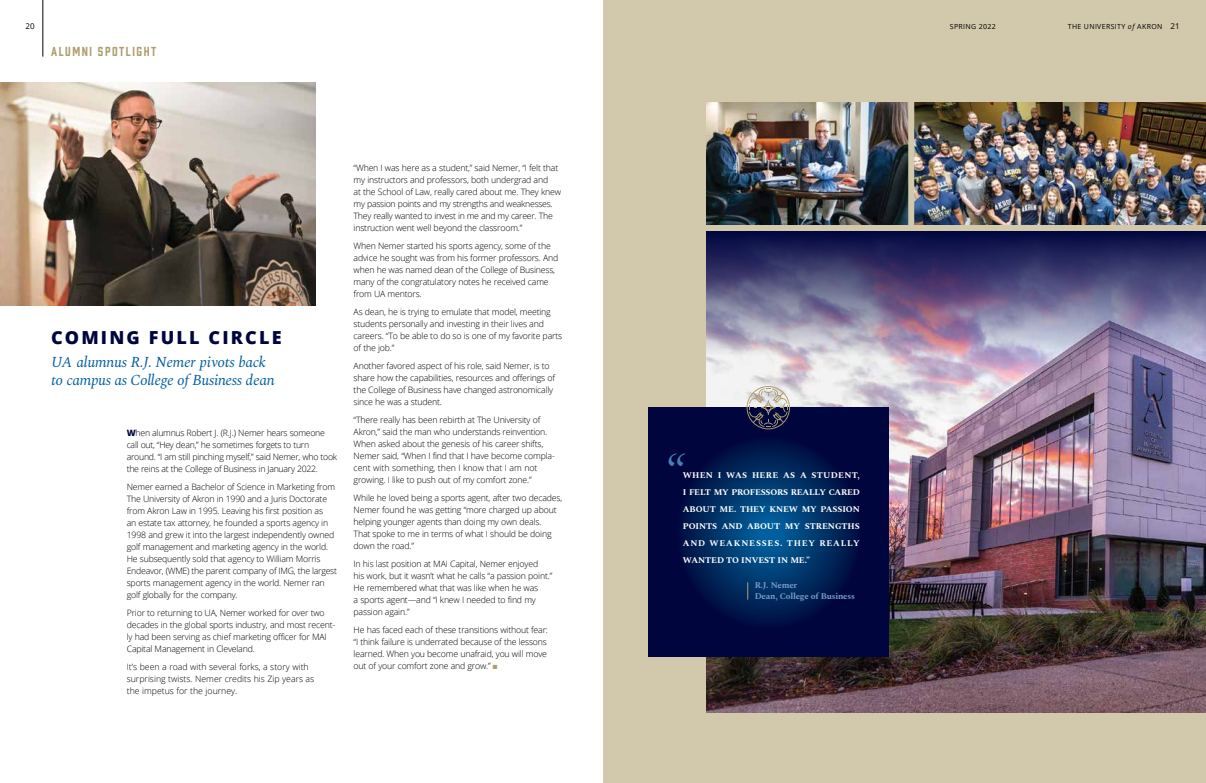
<style>
.page{position:relative;width:1206px;height:783px;background:#fff}
.page>*{position:absolute;margin:0;border:0;box-sizing:border-box;transform-origin:0 0}
.t1{font:italic 48px "Spectral";color:#477eb4}
.t2{font:800 18px "Open Sans";letter-spacing:.12em;color:#00053e}
.t3{font:italic 15px/18px "Spectral";letter-spacing:-.02em;color:#005f9e}
.t4{font:12px "Prohibition";letter-spacing:.13em;color:#ad9e6e}
.t5{font:300 8.8px/12px "Open Sans";letter-spacing:-.02em;color:#000}
.t6{font:700 8.8px/17px "Spectral";letter-spacing:-.01em;color:#fff;text-align:justify}
.t7{font:300 8.8px/12px "Open Sans";color:#000}
.t8{font:700 8.8px/11px "Spectral";letter-spacing:-.02em;color:#769ac5}
.t9{font:8px "Open Sans";color:#000}
.t10{font:7px "Open Sans";letter-spacing:.05em;color:#000}
.s1{font-style:italic}
.s2{font-size:8px}
.s3{font-weight:800;color:#00053e}
.s4{color:#ad9e6e}
</style>
<div class="page">
<div style="left:603px;top:0;width:603px;height:783px;background:#d2c8ac"></div>
<img style="left:707px;top:356px;width:499px;height:356px">
<img style="left:914px;top:102px;width:292px;height:123px">
<img style="left:707px;top:231px;width:499px;height:125px">
<img style="left:707px;top:102px;width:201px;height:123px">
<svg style="left:648px;top:407px;width:240px;height:250px;background:#00164e"></svg>
<hr style="left:43px;top:0;width:1px;height:57px;background:#000">
<img style="left:0;top:83px;width:316px;height:222px">
<svg style="left:747px;top:386px;width:43px;height:43px;background:#7f7d88"></svg>
<svg style="left:747px;top:582px;width:1px;height:18px"></svg>
<p class="t9" style="left:26px;top:21px;width:11px">20</p>
<p class="t10" style="left:950px;top:22px;width:48px">SPRING 2022</p>
<p class="t10" style="left:1068px;top:22px;width:113px">THE UNIVERSITY <span class="s1">of</span> AKRON <span class="s2">21</span></p>
<h3 class="t4" style="left:51px;top:43px;width:107px">ALUMNI SPOTLIGHT</h3>
<h2 class="t2" style="left:51px;top:324px;width:232px">COMING FULL CIRCLE</h2>
<h3 class="t3" style="left:51px;top:352px;width:225px">UA alumnus R.J. Nemer pivots back to campus as College of Business dean</h3>
<p class="t5" style="left:127px;top:426px;width:212px"><span class="s3">W</span>hen alumnus Robert J. (R.J.) Nemer hears someone call out, “Hey dean,” he sometimes forgets to turn around. “I am still pinching myself,” said Nemer, who took the reins at the College of Business in January 2022.</p>
<p class="t5" style="left:127px;top:480px;width:212px">Nemer earned a Bachelor of Science in Marketing from The University of Akron in 1990 and a Juris Doctorate from Akron Law in 1995. Leaving his first position as<br>an estate tax attorney, he founded a sports agency in 1998 and grew it into the largest independently owned golf management and marketing agency in the world.<br>He subsequently sold that agency to William Morris Endeavor, (WME) the parent company of IMG, the largest sports management agency in the world. Nemer ran golf globally for the company.</p>
<p class="t5" style="left:127px;top:606px;width:210px">Prior to returning to UA, Nemer worked for over two decades in the global sports industry, and most recent&shy;ly had been serving as chief marketing officer for MAI Capital Management in Cleveland.</p>
<p class="t7" style="left:127px;top:660px;width:189px">It’s been a road with several forks, a story with surprising twists. Nemer credits his Zip years as the impetus for the journey.</p>
<p class="t5" style="left:354px;top:161px;width:209px">“When I was here as a student,” said Nemer, “I felt that my instructors and professors, both undergrad and<br>at the School of Law, really cared about me. They knew my passion points and my strengths and weaknesses.<br>They really wanted to invest in me and my career. The instruction went well beyond the classroom.”</p>
<p class="t5" style="left:354px;top:239px;width:206px">When Nemer started his sports agency, some of the advice he sought was from his former professors. And when he was named dean of the College of Business, many of the congratulatory notes he received came from UA mentors.</p>
<p class="t5" style="left:354px;top:305px;width:210px">As dean, he is trying to emulate that model, meeting students personally and investing in their lives and careers. “To be able to do so is one of my favorite parts of the job.”</p>
<p class="t5" style="left:354px;top:359px;width:203px">Another favored aspect of his role, said Nemer, is to share how the capabilities, resources and offerings of the College of Business have changed astronomically since he was a student.</p>
<p class="t5" style="left:354px;top:413px;width:203px">“There really has been rebirth at The University of Akron,” said the man who understands reinvention.<br>When asked about the genesis of his career shifts, Nemer said, “When I find that I have become compla&shy;cent with something, then I know that I am not growing. I like to push out of my comfort zone.”</p>
<p class="t5" style="left:354px;top:491px;width:210px">While he loved being a sports agent, after two decades, Nemer found he was getting “more charged up about helping younger agents than doing my own deals.<br>That spoke to me in terms of what I should be doing down the road.”</p>
<p class="t5" style="left:354px;top:557px;width:200px">In his last position at MAI Capital, Nemer enjoyed<br>his work, but it wasn’t what he calls “a passion point.” He remembered what that was like when he was<br>a sports agent—and “I knew I needed to find my passion again.”</p>
<p class="t5" style="left:354px;top:623px;width:196px">He has faced each of these transitions without fear: “I think failure is underrated because of the lessons learned. When you become unafraid, you will move out of your comfort zone and grow.” <span class="s4">■</span></p>
<h1 class="t1" style="left:663px;top:439px;width:22px">“</h1>
<p class="t6" style="left:683px;top:466px;width:179px">WHEN I WAS HERE AS A STUDENT, I FELT MY PROFESSORS REALLY CARED ABOUT ME. THEY KNEW MY PASSION POINTS AND ABOUT MY STRENGTHS AND WEAKNESSES. THEY REALLY WANTED TO INVEST IN ME.”</p>
<p class="t8" style="left:755px;top:579px;width:102px">R.J. Nemer<br>Dean, College of Business</p>
</div>
